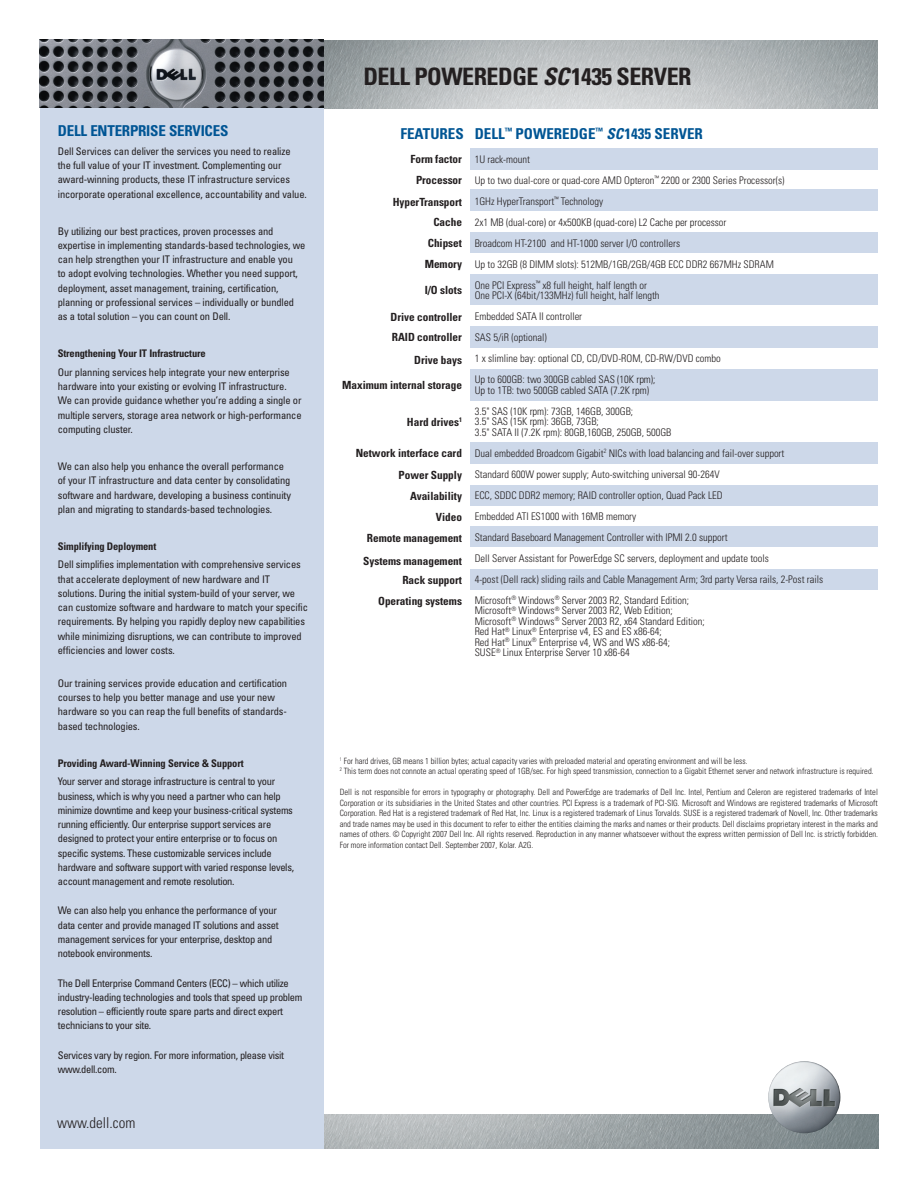
<style>
.page{position:relative;width:918px;height:1188px;background:#fff}
.page>*{position:absolute;margin:0;border:0;box-sizing:border-box;transform-origin:0 0}
.t1{font:700 condensed 24px "Univers LT Std";letter-spacing:-.02em;color:#231f20}
.t2{font:700 condensed 15px "Univers LT Std";color:#005594}
.t3{font:300 condensed 15px "Univers LT Std";color:#231f20}
.t4{font:700 condensed 11.25px/21.1px "Univers LT Std";letter-spacing:-.005em;color:#231f20;text-align:right}
.t5{font:condensed 10.5px/14.2px "Univers LT Std";letter-spacing:-.015em;color:#231f20}
.t6{font:300 condensed 10.5px/21px "Univers LT Std";color:#231f20}
.t7{font:700 condensed 10.5px "Univers LT Std";letter-spacing:-.015em;color:#231f20}
.t8{font:300 condensed 8.7px/10.5px "Univers LT Std";color:#231f20}
.s1{font-style:italic}
</style>
<div class="page">
<div style="left:470px;top:569px;width:408px;height:21px;background:#cdd8e9"></div>
<img style="left:324px;top:1114px;width:554px;height:34px">
<div style="left:470px;top:148px;width:408px;height:22px;background:#cdd8e9"></div>
<img style="left:40px;top:40px;width:838px;height:68px">
<div style="left:40px;top:108px;width:284px;height:1040px;background:#cdd8e9"></div>
<div style="left:470px;top:232px;width:408px;height:21px;background:#cdd8e9"></div>
<div style="left:470px;top:190px;width:408px;height:21px;background:#cdd8e9"></div>
<div style="left:470px;top:274px;width:408px;height:31px;background:#cdd8e9"></div>
<div style="left:470px;top:369px;width:408px;height:31px;background:#cdd8e9"></div>
<div style="left:470px;top:442px;width:408px;height:22px;background:#cdd8e9"></div>
<div style="left:470px;top:485px;width:408px;height:21px;background:#cdd8e9"></div>
<div style="left:470px;top:326px;width:408px;height:22px;background:#cdd8e9"></div>
<div style="left:470px;top:526px;width:408px;height:22px;background:#cdd8e9"></div>
<img style="left:768px;top:1061px;width:72px;height:72px;border-radius:50%">
<h2 class="t2" style="left:58px;top:122px;width:170px">Dell Enterprise Services</h2>
<p class="t5" style="left:58px;top:144px;width:250px">Dell Services can deliver the services you need to realize<br>the full value of your IT investment. Complementing our award-winning products, these IT infrastructure services incorporate operational excellence, accountability and value.</p>
<p class="t5" style="left:58px;top:224px;width:249px">By utilizing our best practices, proven processes and expertise in implementing standards-based technologies, we can help strengthen your IT infrastructure and enable you<br>to adopt evolving technologies. Whether you need support, deployment, asset management, training, certification, planning or professional services – individually or bundled as a total solution – you can count on Dell.</p>
<p class="t7" style="left:58px;top:347px;width:149px">Strengthening Your IT Infrastructure</p>
<p class="t5" style="left:58px;top:365px;width:245px">Our planning services help integrate your new enterprise hardware into your existing or evolving IT infrastructure.<br>We can provide guidance whether you’re adding a single or multiple servers, storage area network or high-performance computing cluster.</p>
<p class="t5" style="left:58px;top:459px;width:235px">We can also help you enhance the overall performance of your IT infrastructure and data center by consolidating software and hardware, developing a business continuity plan and migrating to standards-based technologies.</p>
<p class="t7" style="left:58px;top:540px;width:100px">Simplifying Deployment</p>
<p class="t5" style="left:58px;top:557px;width:252px">Dell simplifies implementation with comprehensive services that accelerate deployment of new hardware and IT solutions. During the initial system-build of your server, we can customize software and hardware to match your specific requirements. By helping you rapidly deploy new capabilities while minimizing disruptions, we can contribute to improved efficiencies and lower costs.</p>
<p class="t5" style="left:58px;top:676px;width:231px">Our training services provide education and certification courses to help you better manage and use your new hardware so you can reap the full benefits of standards&shy;based technologies.</p>
<p class="t7" style="left:58px;top:757px;width:187px">Providing Award-Winning Service &amp; Support</p>
<p class="t5" style="left:58px;top:774px;width:238px">Your server and storage infrastructure is central to your business, which is why you need a partner who can help minimize downtime and keep your business-critical systems running efficiently. Our enterprise support services are designed to protect your entire enterprise or to focus on specific systems. These customizable services include hardware and software support with varied response levels, account management and remote resolution.</p>
<p class="t5" style="left:58px;top:903px;width:222px">We can also help you enhance the performance of your data center and provide managed IT solutions and asset management services for your enterprise, desktop and notebook environments.</p>
<p class="t5" style="left:58px;top:976px;width:246px">The Dell Enterprise Command Centers (ECC) – which utilize industry-leading technologies and tools that speed up problem resolution – efficiently route spare parts and direct expert technicians to your site.</p>
<p class="t5" style="left:58px;top:1048px;width:228px">Services vary by region. For more information, please visit www.dell.com.</p>
<h2 class="t3" style="left:57px;top:1114px;width:80px">www.dell.com</h2>
<h1 class="t1" style="left:363px;top:62px;width:330px">Dell PowerEdge <span class="s1">SC</span>1435 Server</h1>
<h2 class="t2" style="left:400px;top:125px;width:304px">FEATURES Dell<sup>™</sup> PowerEdge<sup>™</sup> <span class="s1">sC</span>1435 Server</h2>
<p class="t4" style="left:393px;top:149px;width:71px">Form factor<br>Processor<br>HyperTransport</p>
<p class="t4" style="left:425px;top:212px;width:39px;text-align:justify;text-indent:9px">Cache Chipset Memory</p>
<p class="t4" style="left:425px;top:279px;width:39px">I/O slots</p>
<p class="t4" style="left:391px;top:307px;width:73px;line-height:20.2px;text-align:left">Drive controller<br>RAID controller</p>
<p class="t4" style="left:414px;top:349px;width:49px">Drive bays</p>
<p class="t4" style="left:342px;top:375px;width:121px">Maximum internal storage</p>
<p class="t4" style="left:407px;top:411px;width:57px">Hard drives<sup>1</sup></p>
<p class="t4" style="left:356px;top:443px;width:108px">Network interface card<br>Power Supply<br>Availability<br>Video<br>Remote management</p>
<p class="t4" style="left:363px;top:551px;width:100px;line-height:19.5px">Systems management<br>Rack support</p>
<p class="t4" style="left:378px;top:591px;width:85px">Operating systems</p>
<p class="t6" style="left:475px;top:149px;width:311px">1U rack-mount<br>Up to two dual-core or quad-core AMD Opteron<sup>™</sup> 2200 or 2300 Series Processor(s)<br>1GHz HyperTransport<sup>™</sup> Technology<br>2x1 MB (dual-core) or 4x500KB (quad-core) L2 Cache per processor<br>Broadcom HT-2100 and HT-1000 server I/O controllers<br>Up to 32GB (8 DIMM slots): 512MB/1GB/2GB/4GB ECC DDR2 667MHz SDRAM One PCI Express<sup>™</sup> x8 full height, half length or</p>
<p class="t6" style="left:475px;top:285px;width:248px">One PCI-X (64bit/133MHz) full height, half length<br>Embedded SATA II controller<br>SAS 5/iR (optional)<br>1 x slimline bay: optional CD, CD/DVD-ROM, CD-RW/DVD combo Up to 600GB: two 300GB cabled SAS (10K rpm);</p>
<p class="t6" style="left:475px;top:380px;width:176px">Up to 1TB: two 500GB cabled SATA (7.2K rpm)<br>3.5" SAS (10K rpm): 73GB, 146GB, 300GB;</p>
<p class="t6" style="left:475px;top:416px;width:198px;line-height:10.5px">3.5" SAS (15K rpm): 36GB, 73GB;<br>3.5" SATA II (7.2K rpm): 80GB,160GB, 250GB, 500GB</p>
<p class="t6" style="left:475px;top:443px;width:350px">Dual embedded Broadcom Gigabit<sup>2</sup> NICs with load balancing and fail-over support<br>Standard 600W power supply; Auto-switching universal 90-264V<br>ECC, SDDC DDR2 memory; RAID controller option, Quad Pack LED<br>Embedded ATI ES1000 with 16MB memory<br>Standard Baseboard Management Controller with IPMI 2.0 support<br>Dell Server Assistant for PowerEdge SC servers, deployment and update tools<br>4-post (Dell rack) sliding rails and Cable Management Arm; 3rd party Versa rails, 2-Post rails Microsoft<sup>®</sup> Windows<sup>®</sup> Server 2003 R2, Standard Edition;</p>
<p class="t6" style="left:475px;top:605px;width:232px;line-height:10.5px">Microsoft<sup>®</sup> Windows<sup>®</sup> Server 2003 R2, Web Edition; Microsoft<sup>®</sup> Windows<sup>®</sup> Server 2003 R2, x64 Standard Edition; Red Hat<sup>®</sup> Linux<sup>®</sup> Enterprise v4, ES and ES x86-64;<br>Red Hat<sup>®</sup> Linux<sup>®</sup> Enterprise v4, WS and WS x86-64;<br>SUSE<sup>®</sup> Linux Enterprise Server 10 x86-64</p>
<p class="t8" style="left:340px;top:755px;width:535px"><sup>1</sup> For hard drives, GB means 1 billion bytes; actual capacity varies with preloaded material and operating environment and will be less.<br><sup>2</sup> This term does not connote an actual operating speed of 1GB/sec. For high speed transmission, connection to a Gigabit Ethernet server and network infrastructure is required.</p>
<p class="t8" style="left:340px;top:787px;width:540px;text-align:justify">Dell is not responsible for errors in typography or photography. Dell and PowerEdge are trademarks of Dell Inc. Intel, Pentium and Celeron are registered trademarks of Intel Corporation or its subsidiaries in the United States and other countries. PCI Express is a trademark of PCI-SIG. Microsoft and Windows are registered trademarks of Microsoft Corporation. Red Hat is a registered trademark of Red Hat, Inc. Linux is a registered trademark of Linus Torvalds. SUSE is a registered trademark of Novell, Inc. Other trademarks and trade names may be used in this document to refer to either the entities claiming the marks and names or their products. Dell disclaims proprietary interest in the marks and names of others. © Copyright 2007 Dell Inc. All rights reserved. Reproduction in any manner whatsoever without the express written permission of Dell Inc. is strictly forbidden.<br>For more information contact Dell. September 2007, Kolar. A2G.</p>
</div>
